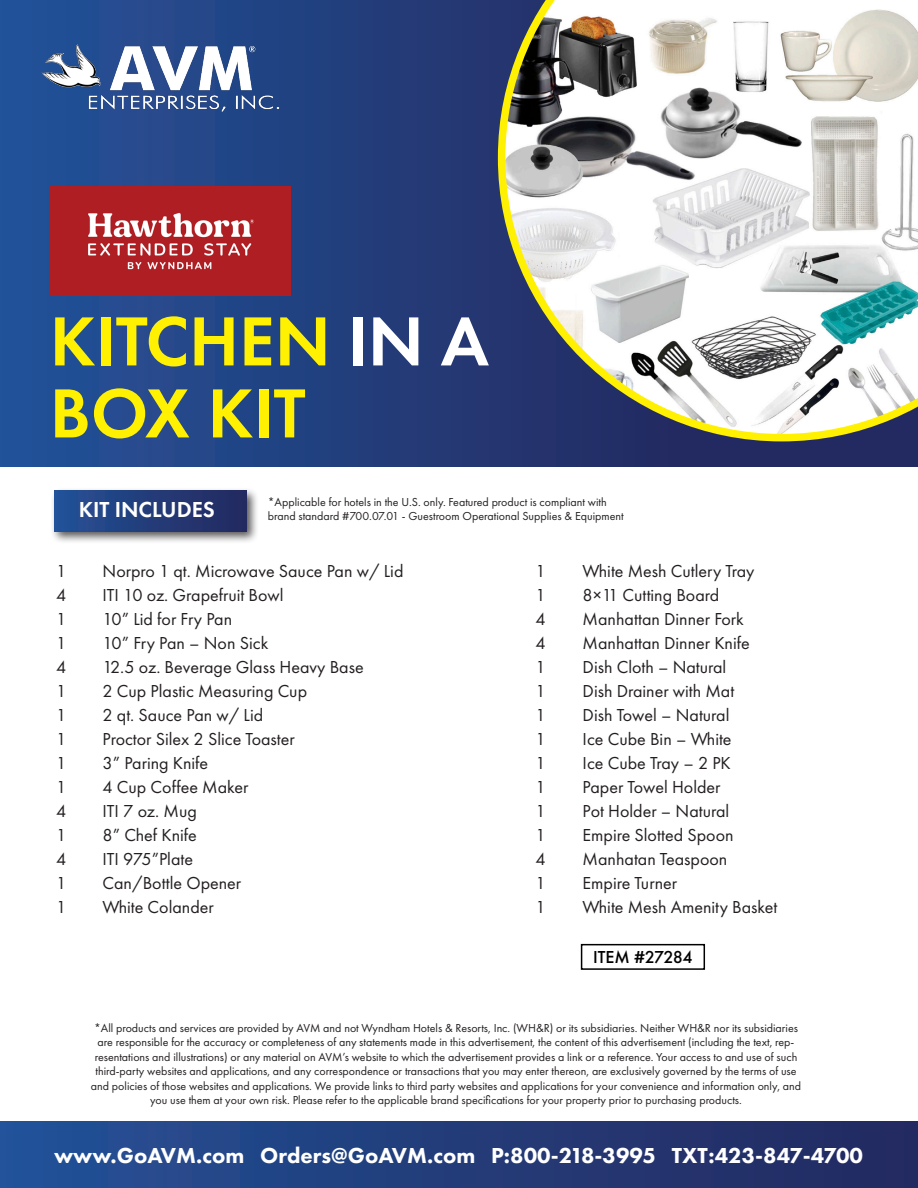
<style>
.page{position:relative;width:918px;height:1188px;background:#fff}
.page>*{position:absolute;margin:0;border:0;box-sizing:border-box;transform-origin:0 0}
.t1{font:600 72px "Futura PT";color:#fff101}
.t2{font:800 22.5px "Futura PT";color:#fff}
.t3{font:600 22.5px "Futura PT";color:#fff}
.t4{font:18px "Futura PT";color:#231f20}
.t5{font:500 18px "Futura PT";letter-spacing:-.035em;color:#000}
.t6{font:12px/14.4px "Futura PT";color:#231f20;text-align:center}
.s1{color:#fff}
</style>
<div class="page">
<div style="left:0;top:1121px;width:918px;height:67px;background:linear-gradient(to right,#235197,#23295e)"></div>
<div style="left:0;top:0;width:918px;height:467px;background:linear-gradient(to right,#245095,#222256)"></div>
<svg style="left:498px;top:0;width:420px;height:441px"></svg>
<img style="left:38px;top:26px;width:257px;height:111px">
<div style="left:51px;top:487px;width:209px;height:58px;background:#231f20;opacity:.75"></div>
<div style="left:54px;top:490px;width:192px;height:41px;background:linear-gradient(to right,#235198,#23295e)"></div>
<div style="left:581px;top:944px;width:124px;height:26px;border:2px solid #000"></div>
<img style="left:51px;top:187px;width:240px;height:108px">
<p class="t1" style="left:50px;top:296px;width:441px">KITCHEN <span class="s1">IN A</span></p>
<p class="t1" style="left:50px;top:368px;width:257px">BOX KIT</p>
<p class="t3" style="left:79px;top:495px;width:138px">KIT INCLUDES</p>
<p class="t6" style="left:268px;top:494px;width:357px;text-align:left">*Applicable for hotels in the U.S. only. Featured product is compliant with brand standard #700.07.01 - Guestroom Operational Supplies &amp; Equipment</p>
<p class="t4" style="left:56px;top:561px;width:12px">1</p>
<p class="t4" style="left:56px;top:585px;width:12px">4</p>
<p class="t4" style="left:56px;top:609px;width:12px">1</p>
<p class="t4" style="left:56px;top:633px;width:12px">1</p>
<p class="t4" style="left:56px;top:657px;width:12px">4</p>
<p class="t4" style="left:56px;top:681px;width:12px">1</p>
<p class="t4" style="left:56px;top:705px;width:12px">1</p>
<p class="t4" style="left:56px;top:729px;width:12px">1</p>
<p class="t4" style="left:56px;top:753px;width:12px">1</p>
<p class="t4" style="left:56px;top:777px;width:12px">1</p>
<p class="t4" style="left:56px;top:801px;width:12px">4</p>
<p class="t4" style="left:56px;top:825px;width:12px">1</p>
<p class="t4" style="left:56px;top:849px;width:12px">4</p>
<p class="t4" style="left:56px;top:873px;width:12px">1</p>
<p class="t4" style="left:56px;top:897px;width:12px">1</p>
<p class="t4" style="left:103px;top:561px;width:302px">Norpro 1 qt. Microwave Sauce Pan w/ Lid</p>
<p class="t4" style="left:103px;top:585px;width:183px">ITI 10 oz. Grapefruit Bowl</p>
<p class="t4" style="left:103px;top:609px;width:131px">10” Lid for Fry Pan</p>
<p class="t4" style="left:103px;top:633px;width:167px">10” Fry Pan – Non Sick</p>
<p class="t4" style="left:103px;top:657px;width:263px">12.5 oz. Beverage Glass Heavy Base</p>
<p class="t4" style="left:103px;top:681px;width:206px">2 Cup Plastic Measuring Cup</p>
<p class="t4" style="left:103px;top:705px;width:162px">2 qt. Sauce Pan w/ Lid</p>
<p class="t4" style="left:103px;top:729px;width:194px">Proctor Silex 2 Slice Toaster</p>
<p class="t4" style="left:103px;top:753px;width:107px">3” Paring Knife</p>
<p class="t4" style="left:103px;top:777px;width:148px">4 Cup Coffee Maker</p>
<p class="t4" style="left:103px;top:801px;width:96px">ITI 7 oz. Mug</p>
<p class="t4" style="left:103px;top:825px;width:96px">8” Chef Knife</p>
<p class="t4" style="left:103px;top:849px;width:92px">ITI 975”Plate</p>
<p class="t4" style="left:103px;top:873px;width:140px">Can/Bottle Opener</p>
<p class="t4" style="left:103px;top:897px;width:113px">White Colander</p>
<p class="t4" style="left:535px;top:561px;width:12px">1</p>
<p class="t4" style="left:535px;top:585px;width:12px">1</p>
<p class="t4" style="left:535px;top:609px;width:12px">4</p>
<p class="t4" style="left:535px;top:633px;width:12px">4</p>
<p class="t4" style="left:535px;top:657px;width:12px">1</p>
<p class="t4" style="left:535px;top:681px;width:12px">1</p>
<p class="t4" style="left:535px;top:705px;width:12px">1</p>
<p class="t4" style="left:535px;top:729px;width:12px">1</p>
<p class="t4" style="left:535px;top:753px;width:12px">1</p>
<p class="t4" style="left:535px;top:777px;width:12px">1</p>
<p class="t4" style="left:535px;top:801px;width:12px">1</p>
<p class="t4" style="left:535px;top:825px;width:12px">1</p>
<p class="t4" style="left:535px;top:849px;width:12px">4</p>
<p class="t4" style="left:535px;top:873px;width:12px">1</p>
<p class="t4" style="left:535px;top:897px;width:12px">1</p>
<p class="t4" style="left:583px;top:561px;width:173px">White Mesh Cutlery Tray</p>
<p class="t4" style="left:583px;top:585px;width:138px">8×11 Cutting Board</p>
<p class="t4" style="left:583px;top:609px;width:163px">Manhattan Dinner Fork</p>
<p class="t4" style="left:583px;top:633px;width:169px">Manhattan Dinner Knife</p>
<p class="t4" style="left:583px;top:657px;width:145px">Dish Cloth – Natural</p>
<p class="t4" style="left:583px;top:681px;width:153px">Dish Drainer with Mat</p>
<p class="t4" style="left:583px;top:705px;width:148px">Dish Towel – Natural</p>
<p class="t4" style="left:583px;top:729px;width:150px">Ice Cube Bin – White</p>
<p class="t4" style="left:583px;top:753px;width:150px">Ice Cube Tray – 2 PK</p>
<p class="t4" style="left:583px;top:777px;width:139px">Paper Towel Holder</p>
<p class="t4" style="left:583px;top:801px;width:148px">Pot Holder – Natural</p>
<p class="t4" style="left:583px;top:825px;width:152px">Empire Slotted Spoon</p>
<p class="t4" style="left:583px;top:849px;width:146px">Manhatan Teaspoon</p>
<p class="t4" style="left:583px;top:873px;width:96px">Empire Turner</p>
<p class="t4" style="left:583px;top:897px;width:196px">White Mesh Amenity Basket</p>
<p class="t5" style="left:593px;top:946px;width:101px">ITEM #27284</p>
<p class="t6" style="left:91px;top:1021px;width:712px">*All products and services are provided by AVM and not Wyndham Hotels &amp; Resorts, Inc. (WH&amp;R) or its subsidiaries. Neither WH&amp;R nor its subsidiaries are responsible for the accuracy or completeness of any statements made in this advertisement, the content of this advertisement (including the text, rep&shy;resentations and illustrations) or any material on AVM’s website to which the advertisement provides a link or a reference. Your access to and use of such third-party websites and applications, and any correspondence or transactions that you may enter thereon, are exclusively governed by the terms of use and policies of those websites and applications. We provide links to third party websites and applications for your convenience and information only, and you use them at your own risk. Please refer to the applicable brand specifications for your property prior to purchasing products.</p>
<p class="t2" style="left:54px;top:1141px;width:811px">www.GoAVM.com Orders@GoAVM.com P:800-218-3995 TXT:423-847-4700</p>
</div>
